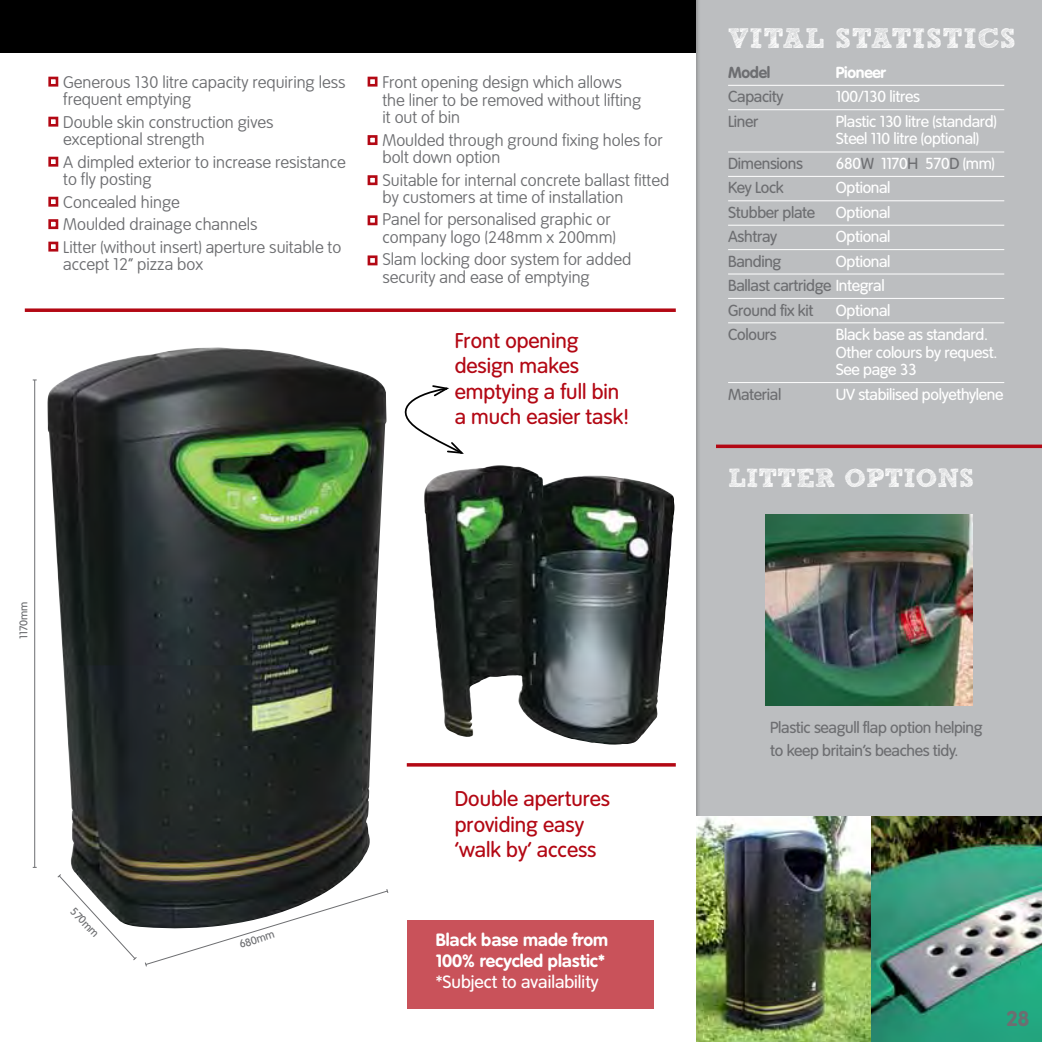
<style>
.page{position:relative;width:1042px;height:1042px;background:#fff}
.page>*{position:absolute;margin:0;border:0;box-sizing:border-box;transform-origin:0 0}
.t1{font:28px "Sketch Rockwell";letter-spacing:.025em;color:#fff}
.t2{font:26.07px "Sketch Rockwell";color:#fff}
.t3{font:21px/25.2px "Tate";color:#b30814}
.t4{font:700 21px "Tate";color:#6d6e71}
.t5{font:700 17.5px/21px "Tate";color:#fff}
.t6{font:17.5px "Tate";color:#fff}
.t7{font:100 16.62px/17.5px "Tate";color:#6d6e71}
.t8{font:15.75px/24.5px "Tate";letter-spacing:-.02em;color:#fff}
.t9{font:15.75px/24.5px "Tate";letter-spacing:-.02em;color:#6d6e71}
.t10{font:700 15.75px "Tate";letter-spacing:-.02em;color:#fff}
.t11{font:700 15.75px "Tate";letter-spacing:-.02em;color:#6d6e71}
.t12{font:11.03px "Tate";letter-spacing:-.01em;color:#6d6e71}
.s1{color:#6d6e71}
.s2{color:#fff}
</style>
<div class="page">
<div style="left:0;top:0;width:717px;height:53px;background:#000"></div>
<div style="left:695px;top:0;width:347px;height:1042px;background:#bcbec0"></div>
<img style="left:765px;top:515px;width:208px;height:191px">
<hr style="left:728px;top:85px;width:276px;height:1px;background:#fff">
<hr style="left:728px;top:152px;width:276px;height:1px;background:#fff">
<hr style="left:728px;top:109px;width:276px;height:1px;background:#fff">
<hr style="left:728px;top:176px;width:276px;height:1px;background:#fff">
<hr style="left:728px;top:200px;width:276px;height:1px;background:#fff">
<hr style="left:728px;top:382px;width:276px;height:1px;background:#fff">
<hr style="left:728px;top:225px;width:276px;height:1px;background:#fff">
<hr style="left:728px;top:249px;width:276px;height:1px;background:#fff">
<hr style="left:728px;top:274px;width:276px;height:1px;background:#fff">
<hr style="left:728px;top:298px;width:276px;height:1px;background:#fff">
<hr style="left:728px;top:322px;width:276px;height:1px;background:#fff">
<svg style="left:25px;top:308px;width:651px;height:4px;background:#bc2630"></svg>
<svg style="left:716px;top:444px;width:326px;height:4px"></svg>
<svg style="left:48px;top:77px;width:10px;height:10px"></svg>
<svg style="left:48px;top:117px;width:10px;height:10px"></svg>
<svg style="left:48px;top:197px;width:10px;height:10px"></svg>
<svg style="left:48px;top:157px;width:10px;height:10px"></svg>
<svg style="left:48px;top:219px;width:10px;height:10px"></svg>
<svg style="left:48px;top:242px;width:10px;height:10px"></svg>
<div style="left:368px;top:77px;width:9px;height:10px;border:3px solid #b30814"></div>
<div style="left:368px;top:175px;width:9px;height:10px;border:3px solid #b30814"></div>
<div style="left:368px;top:255px;width:9px;height:10px;border:3px solid #b30814"></div>
<div style="left:368px;top:135px;width:9px;height:10px;border:3px solid #b30814"></div>
<div style="left:368px;top:215px;width:9px;height:10px;border:3px solid #b30814"></div>
<div style="left:407px;top:920px;width:246px;height:89px;background:#c9525a"></div>
<img style="left:47px;top:347px;width:340px;height:581px">
<svg style="left:404px;top:385px;width:60px;height:69px"></svg>
<hr style="left:407px;top:763px;width:269px;height:3px;background:#b30814">
<svg style="left:144px;top:888px;width:245px;height:79px"></svg>
<svg style="left:57px;top:873px;width:81px;height:88px"></svg>
<img style="left:424px;top:466px;width:251px;height:279px">
<img style="left:696px;top:816px;width:346px;height:226px">
<hr style="left:34px;top:380px;width:1px;height:487px;background:#6d6e71">
<p class="t7" style="left:63px;top:73px;width:284px">Generous 130 litre capacity requiring less frequent emptying</p>
<p class="t7" style="left:63px;top:113px;width:212px">Double skin construction gives exceptional strength</p>
<p class="t7" style="left:63px;top:153px;width:284px">A dimpled exterior to increase resistance to fly posting</p>
<p class="t7" style="left:63px;top:190px;width:280px;line-height:22.4px">Concealed hinge<br>Moulded drainage channels<br>Litter (without insert) aperture suitable to</p>
<p class="t7" style="left:63px;top:255px;width:141px">accept 12” pizza box</p>
<p class="t7" style="left:382px;top:73px;width:260px">Front opening design which allows the liner to be removed without lifting it out of bin</p>
<p class="t7" style="left:382px;top:131px;width:282px">Moulded through ground fixing holes for bolt down option</p>
<p class="t7" style="left:382px;top:171px;width:288px">Suitable for internal concrete ballast fitted by customers at time of installation</p>
<p class="t7" style="left:382px;top:211px;width:235px">Panel for personalised graphic or company logo (248mm x 200mm)</p>
<p class="t7" style="left:382px;top:251px;width:250px">Slam locking door system for added security and ease of emptying</p>
<p class="t3" style="left:455px;top:328px;width:176px">Front opening design makes emptying a full bin a much easier task!</p>
<p class="t12" style="left:17px;top:639px;width:39px;rotate:-90deg">1170mm</p>
<p class="t12" style="left:77px;top:905px;width:37px;rotate:46deg">570mm</p>
<p class="t12" style="left:238px;top:938px;width:38px;rotate:-17deg">680mm</p>
<p class="t3" style="left:455px;top:786px;width:157px">Double apertures providing easy ‘walk by’ access</p>
<p class="t5" style="left:436px;top:929px;width:174px">Black base made from<br>100% recycled plastic*</p>
<p class="t6" style="left:436px;top:972px;width:164px">*Subject to availability</p>
<h1 class="t1" style="left:728px;top:23px;width:289px">VITAL STATISTICS</h1>
<p class="t10" style="left:836px;top:63px;width:52px">Pioneer</p>
<p class="t8" style="left:836px;top:84px;width:162px">100/130 litres<br>Plastic 130 litre (standard)</p>
<p class="t8" style="left:836px;top:126px;width:145px">Steel 110 litre (optional)</p>
<p class="t8" style="left:836px;top:151px;width:161px">680<span class="s1">W</span> 1170<span class="s1">H</span> 570<span class="s1">D</span> (mm)</p>
<p class="t8" style="left:836px;top:175px;width:56px">Optional</p>
<p class="t8" style="left:836px;top:200px;width:56px">Optional</p>
<p class="t8" style="left:836px;top:224px;width:56px">Optional</p>
<p class="t8" style="left:836px;top:249px;width:56px">Optional</p>
<p class="t9" style="left:728px;top:273px;width:158px">Ballast cartridge <span class="s2">Integral</span></p>
<p class="t8" style="left:836px;top:298px;width:56px">Optional</p>
<p class="t8" style="left:836px;top:322px;width:154px">Black base as standard.</p>
<p class="t8" style="left:836px;top:343px;width:163px;line-height:17.5px">Other colours by request.<br>See page 33</p>
<p class="t8" style="left:836px;top:382px;width:169px">UV stabilised polyethylene</p>
<p class="t11" style="left:728px;top:63px;width:44px">Model</p>
<p class="t9" style="left:728px;top:84px;width:57px">Capacity<br>Liner</p>
<p class="t9" style="left:728px;top:151px;width:89px">Dimensions<br>Key Lock<br>Stubber plate<br>Ashtray<br>Banding</p>
<p class="t9" style="left:728px;top:298px;width:87px">Ground fix kit<br>Colours</p>
<p class="t9" style="left:728px;top:382px;width:55px">Material</p>
<h2 class="t2" style="left:728px;top:464px;width:37px">Litter</h2>
<h2 class="t2" style="left:844px;top:464px;width:131px">OPTIONS</h2>
<p class="t9" style="left:770px;top:716px;width:214px;line-height:22.8px">Plastic seagull flap option helping to keep britain’s beaches tidy.</p>
<p class="t4" style="left:1006px;top:1006px;width:25px">28</p>
</div>
